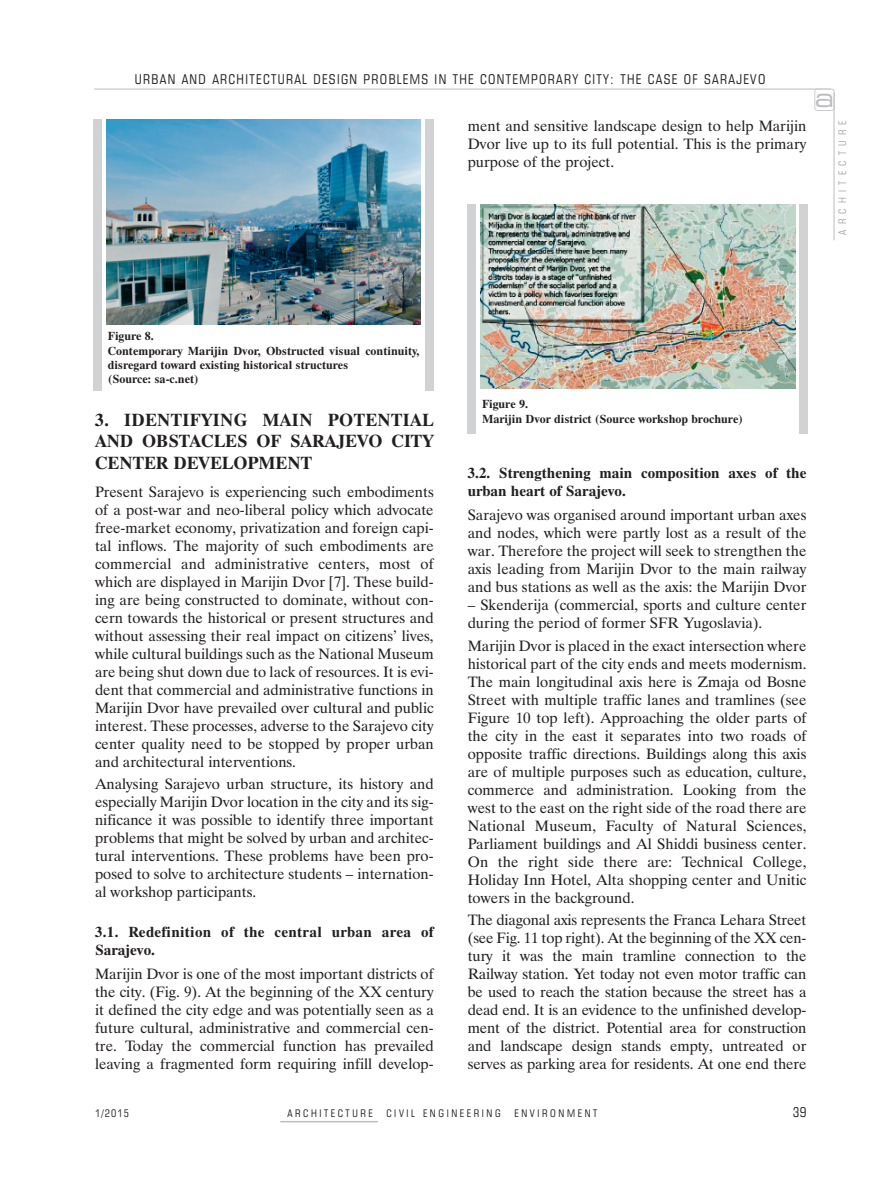
<style>
.page{position:relative;width:893px;height:1191px;background:#fff}
.page>*{position:absolute;margin:0;border:0;box-sizing:border-box;transform-origin:0 0}
.t1{font:25.5px "Square 721 Ex EU";color:#bcbdc0}
.t2{font:700 18px/21.6px "Dutch 801 EU";color:#231f20;text-align:justify}
.t3{font:15px/18px "Dutch 801 EU";color:#231f20;text-align:justify}
.t4{font:700 15px/18px "Dutch 801 EU";color:#231f20}
.t5{font:700 15px/18px "Dutch 801 EU";letter-spacing:.02em;color:#231f20}
.t6{font:13.5px "Square 721 Cn EU";letter-spacing:.1em;color:#231f20}
.t7{font:700 12px/14.4px "Dutch 801 EU";color:#231f20}
.t8{font:10.5px "Square 721 Cn EU";letter-spacing:.25em;color:#231f20}
.t9{font:10.5px "Square 721 Cn EU";letter-spacing:.5em;color:#a8a9ad}
</style>
<div class="page">
<hr style="left:94px;top:89px;width:737px;height:1px;background:#bcbdc0">
<div style="left:814px;top:89px;width:20px;height:22px;border:2px solid #bcbdc0;border-radius:3px"></div>
<hr style="left:834px;top:93px;width:1px;height:147px;background:#bcbdc0">
<hr style="left:280px;top:1121px;width:98px;height:1px;background:#bcbdc0">
<div style="left:94px;top:119px;width:8px;height:272px;background:#d1d2d4"></div>
<div style="left:425px;top:119px;width:9px;height:272px;background:#d1d2d4"></div>
<img style="left:106px;top:119px;width:315px;height:206px">
<div style="left:468px;top:204px;width:8px;height:230px;background:#d1d2d4"></div>
<div style="left:799px;top:204px;width:9px;height:230px;background:#d1d2d4"></div>
<img style="left:480px;top:204px;width:315px;height:184px">
<p class="t6" style="left:135px;top:71px;width:632px">URBAN AND ARCHITECTURAL DESIGN PROBLEMS IN THE CONTEMPORARY CITY: THE CASE OF SARAJEVO</p>
<p class="t3" style="left:468px;top:118px;width:340px">ment and sensitive landscape design to help Marijin Dvor live up to its full potential. This is the primary purpose of the project.</p>
<h1 class="t1" style="left:815px;top:82px;width:21px">a</h1>
<p class="t9" style="left:836px;top:235px;width:116px;rotate:-90deg">ARCHITECTURE</p>
<p class="t7" style="left:108px;top:329px;width:313px">Figure 8.<br>Contemporary Marijin Dvor, Obstructed visual continuity, disregard toward existing historical structures<br>(Source: sa-c.net)</p>
<p class="t2" style="left:95px;top:410px;width:340px">3. IDENTIFYING MAIN POTENTIAL AND OBSTACLES OF SARAJEVO CITY CENTER DEVELOPMENT</p>
<p class="t3" style="left:95px;top:483px;width:340px">Present Sarajevo is experiencing such embodiments of a post-war and neo-liberal policy which advocate free-market economy, privatization and foreign capi&shy;tal inflows. The majority of such embodiments are commercial and administrative centers, most of which are displayed in Marijin Dvor [7]. These build&shy;ing are being constructed to dominate, without con&shy;cern towards the historical or present structures and without assessing their real impact on citizens’ lives, while cultural buildings such as the National Museum are being shut down due to lack of resources. It is evi&shy;dent that commercial and administrative functions in Marijin Dvor have prevailed over cultural and public interest. These processes, adverse to the Sarajevo city center quality need to be stopped by proper urban and architectural interventions.</p>
<p class="t3" style="left:95px;top:775px;width:340px">Analysing Sarajevo urban structure, its history and especially Marijin Dvor location in the city and its sig&shy;nificance it was possible to identify three important problems that might be solved by urban and architec&shy;tural interventions. These problems have been pro&shy;posed to solve to architecture students – internation&shy;al workshop participants.</p>
<p class="t5" style="left:95px;top:923px;width:340px">3.1. Redefinition of the central urban area of<br>Sarajevo.</p>
<p class="t3" style="left:95px;top:965px;width:340px">Marijin Dvor is one of the most important districts of the city. (Fig. 9). At the beginning of the XX century it defined the city edge and was potentially seen as a future cultural, administrative and commercial cen&shy;tre. Today the commercial function has prevailed leaving a fragmented form requiring infill develop-</p>
<p class="t7" style="left:482px;top:397px;width:262px">Figure 9.<br>Marijin Dvor district (Source workshop brochure)</p>
<p class="t4" style="left:468px;top:464px;width:340px">3.2. Strengthening main composition axes of the urban heart of Sarajevo.</p>
<p class="t3" style="left:468px;top:506px;width:340px">Sarajevo was organised around important urban axes and nodes, which were partly lost as a result of the war. Therefore the project will seek to strengthen the axis leading from Marijin Dvor to the main railway and bus stations as well as the axis: the Marijin Dvor</p>
<p class="t3" style="left:468px;top:596px;width:340px">– Skenderija (commercial, sports and culture center during the period of former SFR Yugoslavia).</p>
<p class="t3" style="left:468px;top:636px;width:340px">Marijin Dvor is placed in the exact intersection where historical part of the city ends and meets modernism.<br>The main longitudinal axis here is Zmaja od Bosne Street with multiple traffic lanes and tramlines (see Figure 10 top left). Approaching the older parts of the city in the east it separates into two roads of opposite traffic directions. Buildings along this axis are of multiple purposes such as education, culture, commerce and administration. Looking from the west to the east on the right side of the road there are National Museum, Faculty of Natural Sciences, Parliament buildings and Al Shiddi business center.<br>On the right side there are: Technical College, Holiday Inn Hotel, Alta shopping center and Unitic towers in the background.</p>
<p class="t3" style="left:468px;top:911px;width:340px">The diagonal axis represents the Franca Lehara Street (see Fig. 11 top right). At the beginning of the XX cen&shy;tury it was the main tramline connection to the Railway station. Yet today not even motor traffic can be used to reach the station because the street has a dead end. It is an evidence to the unfinished develop&shy;ment of the district. Potential area for construction and landscape design stands empty, untreated or serves as parking area for residents. At one end there</p>
<p class="t8" style="left:95px;top:1107px;width:36px">1/2015</p>
<p class="t8" style="left:287px;top:1107px;width:87px">ARCHITECTURE</p>
<p class="t8" style="left:386px;top:1107px;width:116px">CIVIL ENGINEERING</p>
<p class="t8" style="left:514px;top:1107px;width:85px">ENVIRONMENT</p>
<p class="t6" style="left:793px;top:1104px;width:15px">39</p>
</div>
